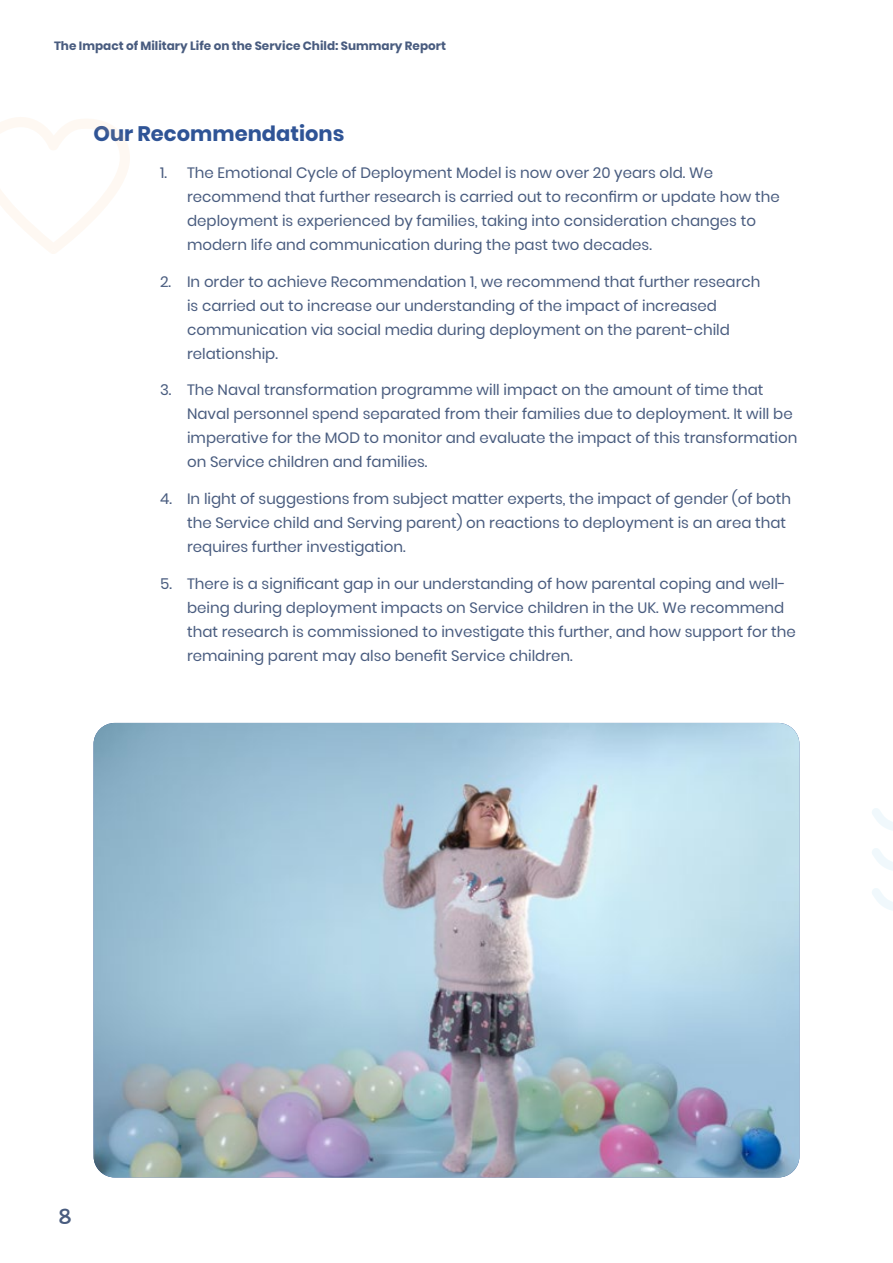
<style>
.page{position:relative;width:893px;height:1263px;background:#fff}
.page>*{position:absolute;margin:0;border:0;box-sizing:border-box;transform-origin:0 0}
.t1{font:24px "Itim";color:#495c7f}
.t2{font:700 21px "Poppins";color:#2f5496}
.t3{font:15px/24px "Poppins";color:#495c7f}
.t4{font:700 12px "Poppins";color:#495c7f}
</style>
<div class="page">
<svg style="left:872px;top:848px;width:21px;height:23px"></svg>
<svg style="left:872px;top:888px;width:21px;height:23px"></svg>
<svg style="left:872px;top:808px;width:21px;height:23px"></svg>
<img style="left:94px;top:723px;width:705px;height:454px">
<svg style="left:0;top:117px;width:130px;height:137px"></svg>
<p class="t4" style="left:54px;top:39px;width:393px">The Impact of Military Life on the Service Child: Summary Report</p>
<h2 class="t2" style="left:94px;top:122px;width:252px">Our Recommendations</h2>
<p class="t3" style="left:187px;top:161px;width:594px;text-indent:-27px">1. The Emotional Cycle of Deployment Model is now over 20 years old. We recommend that further research is carried out to reconfirm or update how the deployment is experienced by families, taking into consideration changes to modern life and communication during the past two decades.</p>
<p class="t3" style="left:187px;top:269px;width:575px;text-indent:-27px">2. In order to achieve Recommendation 1, we recommend that further research is carried out to increase our understanding of the impact of increased communication via social media during deployment on the parent-child relationship.</p>
<p class="t3" style="left:187px;top:378px;width:612px;text-indent:-27px">3. The Naval transformation programme will impact on the amount of time that Naval personnel spend separated from their families due to deployment. It will be imperative for the MOD to monitor and evaluate the impact of this transformation on Service children and families.</p>
<p class="t3" style="left:187px;top:487px;width:606px;text-indent:-27px">4. In light of suggestions from subject matter experts, the impact of gender (of both the Service child and Serving parent) on reactions to deployment is an area that requires further investigation.</p>
<p class="t3" style="left:187px;top:572px;width:610px;text-indent:-27px">5. There is a significant gap in our understanding of how parental coping and well&shy;being during deployment impacts on Service children in the UK. We recommend that research is commissioned to investigate this further, and how support for the remaining parent may also benefit Service children.</p>
<h1 class="t1" style="left:59px;top:1200px;width:15px">8</h1>
</div>
